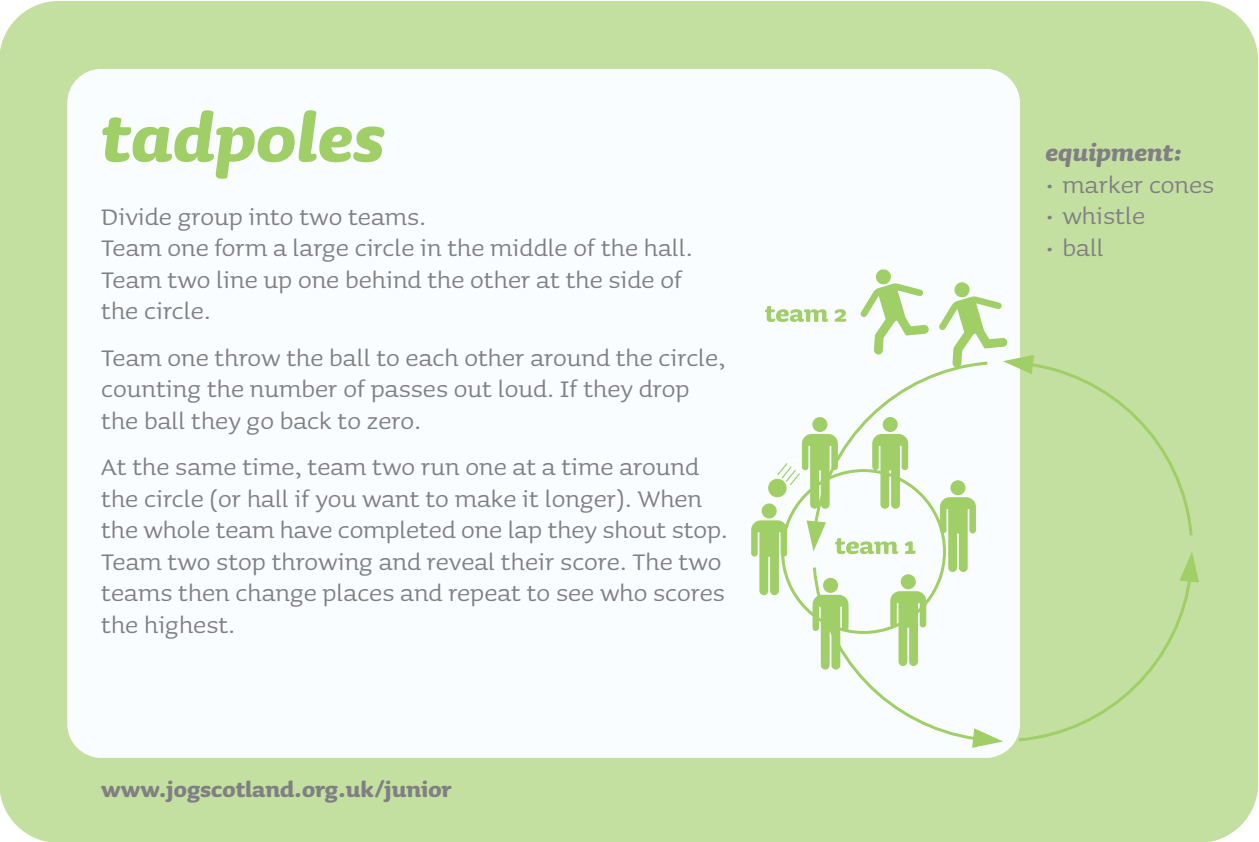
<style>
.page{position:relative;width:1259px;height:842px;background:#fff}
.page>*{position:absolute;margin:0;border:0;box-sizing:border-box;transform-origin:0 0}
.t1{font:italic 700 84px "Sauna";color:#a0ce67}
.t2{font:30px/31.5px "Sauna";color:#807f83}
.t3{font:italic 700 30px "Sauna";color:#807f83}
.t4{font:700 27px "Sauna";color:#807f83}
</style>
<div class="page">
<div style="left:0;top:1px;width:1258px;height:841px;background:#c4e0a1;border-radius:60px"></div>
<div style="left:67px;top:69px;width:953px;height:689px;background:#fafdff;border-radius:34px"></div>
<div style="left:761px;top:503px;width:15px;height:15px;background:#a0ce67;border-radius:50%"></div>
<svg style="left:751px;top:520px;width:28px;height:75px"></svg>
<svg style="left:860px;top:269px;width:69px;height:86px"></svg>
<svg style="left:939px;top:282px;width:95px;height:78px"></svg>
<svg style="left:972px;top:743px;width:23px;height:5px"></svg>
<svg style="left:1194px;top:561px;width:5px;height:21px"></svg>
<svg style="left:765px;top:306px;width:63px;height:16px"></svg>
<svg style="left:834px;top:309px;width:12px;height:13px"></svg>
<svg style="left:779px;top:360px;width:415px;height:383px"></svg>
<svg style="left:767px;top:434px;width:71px;height:75px"></svg>
<h1 class="t1" style="left:101px;top:110px;width:285px">tadpoles</h1>
<p class="t2" style="left:101px;top:199px;width:593px">Divide group into two teams.<br>Team one form a large circle in the middle of the hall.<br>Team two line up one behind the other at the side of the circle.</p>
<p class="t2" style="left:101px;top:340px;width:626px">Team one throw the ball to each other around the circle, counting the number of passes out loud. If they drop the ball they go back to zero.</p>
<p class="t2" style="left:101px;top:449px;width:628px">At the same time, team two run one at a time around the circle (or hall if you want to make it longer). When the whole team have completed one lap they shout stop.<br>Team two stop throwing and reveal their score. The two teams then change places and repeat to see who scores the highest.</p>
<p class="t4" style="left:101px;top:780px;width:352px">www.jogscotland.org.uk/junior</p>
<p class="t3" style="left:1045px;top:143px;width:138px">equipment:</p>
<p class="t2" style="left:1045px;top:166px;width:170px">• marker cones</p>
<p class="t2" style="left:1045px;top:198px;width:101px">• whistle</p>
<p class="t2" style="left:1045px;top:229px;width:60px">• ball</p>
</div>
